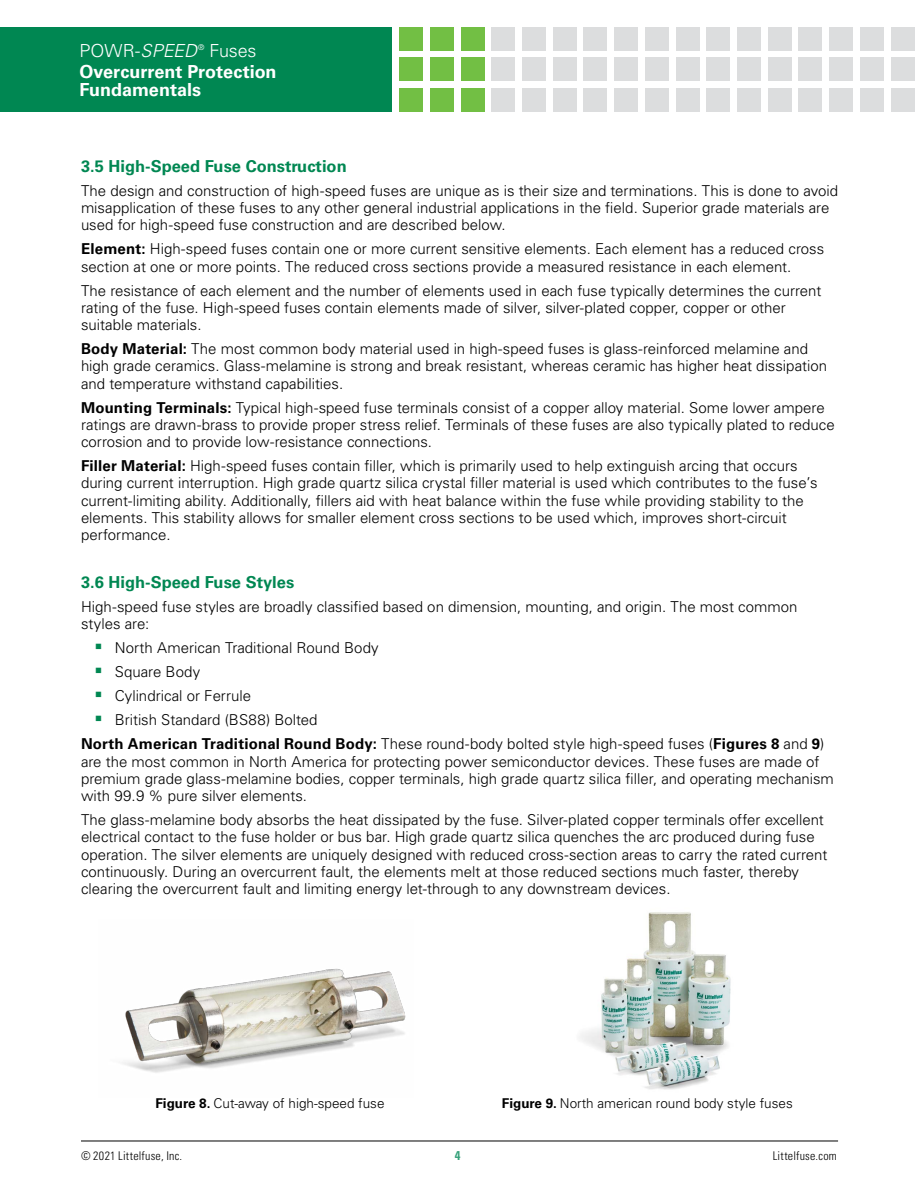
<style>
.page{position:relative;width:918px;height:1188px;background:#fff}
.page>*{position:absolute;margin:0;border:0;box-sizing:border-box;transform-origin:0 0}
.t1{font:700 18px/18px "Univers LT Std";color:#fff}
.t2{font:300 18px "Univers LT Std";letter-spacing:-.01em;color:#fff}
.Body_text{font:700 16.5px "Univers LT Std";color:#008752}
.Body_text-2{font:300 15px/17.2px "Univers LT Std";color:#000}
.Bulletted_list{font:300 15px "Univers LT Std";color:#000}
.New_body{font:300 13.5px "Univers LT Std";color:#000}
.t3{font:700 condensed 12.75px "Univers LT Std";color:#35a17a}
.t4{font:300 condensed 12px "Univers LT Std";letter-spacing:.02em;color:#000}
.t5{font:300 7.8px "Univers LT Std";color:#fff}
.s1{font-style:italic}
.s2{font-weight:700}
.s3{color:#008752}
</style>
<div class="page">
<hr style="left:81px;top:1141px;width:757px;height:1px;background:#000">
<div style="left:0;top:27px;width:392px;height:85px;background:#008752"></div>
<div style="left:399px;top:27px;width:24px;height:23px;background:#72bf44"></div>
<div style="left:399px;top:58px;width:24px;height:23px;background:#72bf44"></div>
<div style="left:399px;top:88px;width:24px;height:24px;background:#72bf44"></div>
<div style="left:430px;top:27px;width:24px;height:23px;background:#72bf44"></div>
<div style="left:430px;top:58px;width:24px;height:23px;background:#72bf44"></div>
<div style="left:430px;top:88px;width:24px;height:24px;background:#72bf44"></div>
<div style="left:461px;top:27px;width:23px;height:23px;background:#72bf44"></div>
<div style="left:461px;top:58px;width:23px;height:23px;background:#72bf44"></div>
<div style="left:461px;top:88px;width:23px;height:24px;background:#72bf44"></div>
<div style="left:491px;top:27px;width:24px;height:23px;background:#dcddde"></div>
<div style="left:491px;top:58px;width:24px;height:23px;background:#dcddde"></div>
<div style="left:491px;top:88px;width:24px;height:24px;background:#dcddde"></div>
<div style="left:522px;top:27px;width:24px;height:23px;background:#dcddde"></div>
<div style="left:522px;top:58px;width:24px;height:23px;background:#dcddde"></div>
<div style="left:522px;top:88px;width:24px;height:24px;background:#dcddde"></div>
<div style="left:553px;top:27px;width:23px;height:23px;background:#dcddde"></div>
<div style="left:553px;top:58px;width:23px;height:23px;background:#dcddde"></div>
<div style="left:553px;top:88px;width:23px;height:24px;background:#dcddde"></div>
<div style="left:584px;top:27px;width:23px;height:23px;background:#dcddde"></div>
<div style="left:584px;top:58px;width:23px;height:23px;background:#dcddde"></div>
<div style="left:584px;top:88px;width:23px;height:24px;background:#dcddde"></div>
<div style="left:614px;top:27px;width:24px;height:23px;background:#dcddde"></div>
<div style="left:614px;top:58px;width:24px;height:23px;background:#dcddde"></div>
<div style="left:614px;top:88px;width:24px;height:24px;background:#dcddde"></div>
<div style="left:645px;top:27px;width:24px;height:23px;background:#dcddde"></div>
<div style="left:645px;top:58px;width:24px;height:23px;background:#dcddde"></div>
<div style="left:645px;top:88px;width:24px;height:24px;background:#dcddde"></div>
<div style="left:676px;top:27px;width:23px;height:23px;background:#dcddde"></div>
<div style="left:676px;top:58px;width:23px;height:23px;background:#dcddde"></div>
<div style="left:676px;top:88px;width:23px;height:24px;background:#dcddde"></div>
<div style="left:707px;top:27px;width:23px;height:23px;background:#dcddde"></div>
<div style="left:707px;top:58px;width:23px;height:23px;background:#dcddde"></div>
<div style="left:707px;top:88px;width:23px;height:24px;background:#dcddde"></div>
<div style="left:737px;top:27px;width:24px;height:23px;background:#dcddde"></div>
<div style="left:737px;top:58px;width:24px;height:23px;background:#dcddde"></div>
<div style="left:737px;top:88px;width:24px;height:24px;background:#dcddde"></div>
<div style="left:768px;top:27px;width:23px;height:23px;background:#dcddde"></div>
<div style="left:768px;top:58px;width:23px;height:23px;background:#dcddde"></div>
<div style="left:768px;top:88px;width:23px;height:24px;background:#dcddde"></div>
<div style="left:799px;top:27px;width:23px;height:23px;background:#dcddde"></div>
<div style="left:799px;top:58px;width:23px;height:23px;background:#dcddde"></div>
<div style="left:799px;top:88px;width:23px;height:24px;background:#dcddde"></div>
<div style="left:860px;top:27px;width:24px;height:23px;background:#dcddde"></div>
<div style="left:860px;top:58px;width:24px;height:23px;background:#dcddde"></div>
<div style="left:860px;top:88px;width:24px;height:24px;background:#dcddde"></div>
<div style="left:829px;top:27px;width:24px;height:23px;background:#dcddde"></div>
<div style="left:829px;top:58px;width:24px;height:23px;background:#dcddde"></div>
<div style="left:829px;top:88px;width:24px;height:24px;background:#dcddde"></div>
<div style="left:891px;top:27px;width:23px;height:23px;background:#dcddde"></div>
<div style="left:891px;top:58px;width:23px;height:23px;background:#dcddde"></div>
<div style="left:891px;top:88px;width:23px;height:24px;background:#dcddde"></div>
<img style="left:580px;top:912px;width:151px;height:178px">
<img style="left:122px;top:968px;width:284px;height:105px">
<p class="t2" style="left:79px;top:39px;width:119px">POWR-<span class="s1">SPEED</span></p>
<p class="t5" style="left:198px;top:42px;width:8px">®</p>
<p class="t2" style="left:209px;top:39px;width:49px">Fuses</p>
<p class="t1" style="left:79px;top:63px;width:199px">Overcurrent Protection<br>Fundamentals</p>
<p class="Body_text" style="left:81px;top:156px;width:267px">3.5 High-Speed Fuse Construction</p>
<p class="Body_text-2" style="left:81px;top:182px;width:759px">The design and construction of high-speed fuses are unique as is their size and terminations. This is done to avoid misapplication of these fuses to any other general industrial applications in the field. Superior grade materials are used for high-speed fuse construction and are described below.</p>
<p class="Body_text-2" style="left:81px;top:240px;width:745px"><span class="s2">Element:</span> High-speed fuses contain one or more current sensitive elements. Each element has a reduced cross section at one or more points. The reduced cross sections provide a measured resistance in each element.</p>
<p class="Body_text-2" style="left:81px;top:282px;width:742px">The resistance of each element and the number of elements used in each fuse typically determines the current rating of the fuse. High-speed fuses contain elements made of silver, silver-plated copper, copper or other suitable materials.</p>
<p class="Body_text-2" style="left:81px;top:340px;width:748px"><span class="s2">Body Material:</span> The most common body material used in high-speed fuses is glass-reinforced melamine and high grade ceramics. Glass-melamine is strong and break resistant, whereas ceramic has higher heat dissipation and temperature withstand capabilities.</p>
<p class="Body_text-2" style="left:81px;top:399px;width:755px"><span class="s2">Mounting Terminals:</span> Typical high-speed fuse terminals consist of a copper alloy material. Some lower ampere ratings are drawn-brass to provide proper stress relief. Terminals of these fuses are also typically plated to reduce corrosion and to provide low-resistance connections.</p>
<p class="Body_text-2" style="left:81px;top:457px;width:738px"><span class="s2">Filler Material:</span> High-speed fuses contain filler, which is primarily used to help extinguish arcing that occurs during current interruption. High grade quartz silica crystal filler material is used which contributes to the fuse’s current-limiting ability. Additionally, fillers aid with heat balance within the fuse while providing stability to the elements. This stability allows for smaller element cross sections to be used which, improves short-circuit performance.</p>
<p class="Body_text" style="left:81px;top:573px;width:215px">3.6 High-Speed Fuse Styles</p>
<p class="Body_text-2" style="left:81px;top:598px;width:718px">High-speed fuse styles are broadly classified based on dimension, mounting, and origin. The most common styles are:</p>
<p class="Bulletted_list" style="left:94px;top:639px;width:286px"><span class="s3">▪</span> North American Traditional Round Body</p>
<p class="Bulletted_list" style="left:94px;top:663px;width:107px"><span class="s3">▪</span> Square Body</p>
<p class="Bulletted_list" style="left:94px;top:687px;width:158px"><span class="s3">▪</span> Cylindrical or Ferrule</p>
<p class="Bulletted_list" style="left:94px;top:711px;width:225px"><span class="s3">▪</span> British Standard (BS88) Bolted</p>
<p class="Body_text-2" style="left:81px;top:735px;width:754px"><span class="s2">North American Traditional Round Body:</span> These round-body bolted style high-speed fuses (<span class="s2">Figures 8</span> and <span class="s2">9</span>) are the most common in North America for protecting power semiconductor devices. These fuses are made of premium grade glass-melamine bodies, copper terminals, high grade quartz silica filler, and operating mechanism with 99.9 % pure silver elements.</p>
<p class="Body_text-2" style="left:81px;top:811px;width:748px">The glass-melamine body absorbs the heat dissipated by the fuse. Silver-plated copper terminals offer excellent electrical contact to the fuse holder or bus bar. High grade quartz silica quenches the arc produced during fuse operation. The silver elements are uniquely designed with reduced cross-section areas to carry the rated current continuously. During an overcurrent fault, the elements melt at those reduced sections much faster, thereby clearing the overcurrent fault and limiting energy let-through to any downstream devices.</p>
<p class="New_body" style="left:155px;top:1096px;width:231px"><span class="s2">Figure 8.</span> Cut-away of high-speed fuse</p>
<p class="New_body" style="left:502px;top:1096px;width:292px"><span class="s2">Figure 9.</span> North american round body style fuses</p>
<p class="t4" style="left:81px;top:1149px;width:103px">© 2021 Littelfuse, Inc.</p>
<p class="t3" style="left:455px;top:1147px;width:7px">4</p>
<p class="t4" style="left:773px;top:1149px;width:66px">Littelfuse.com</p>
</div>
